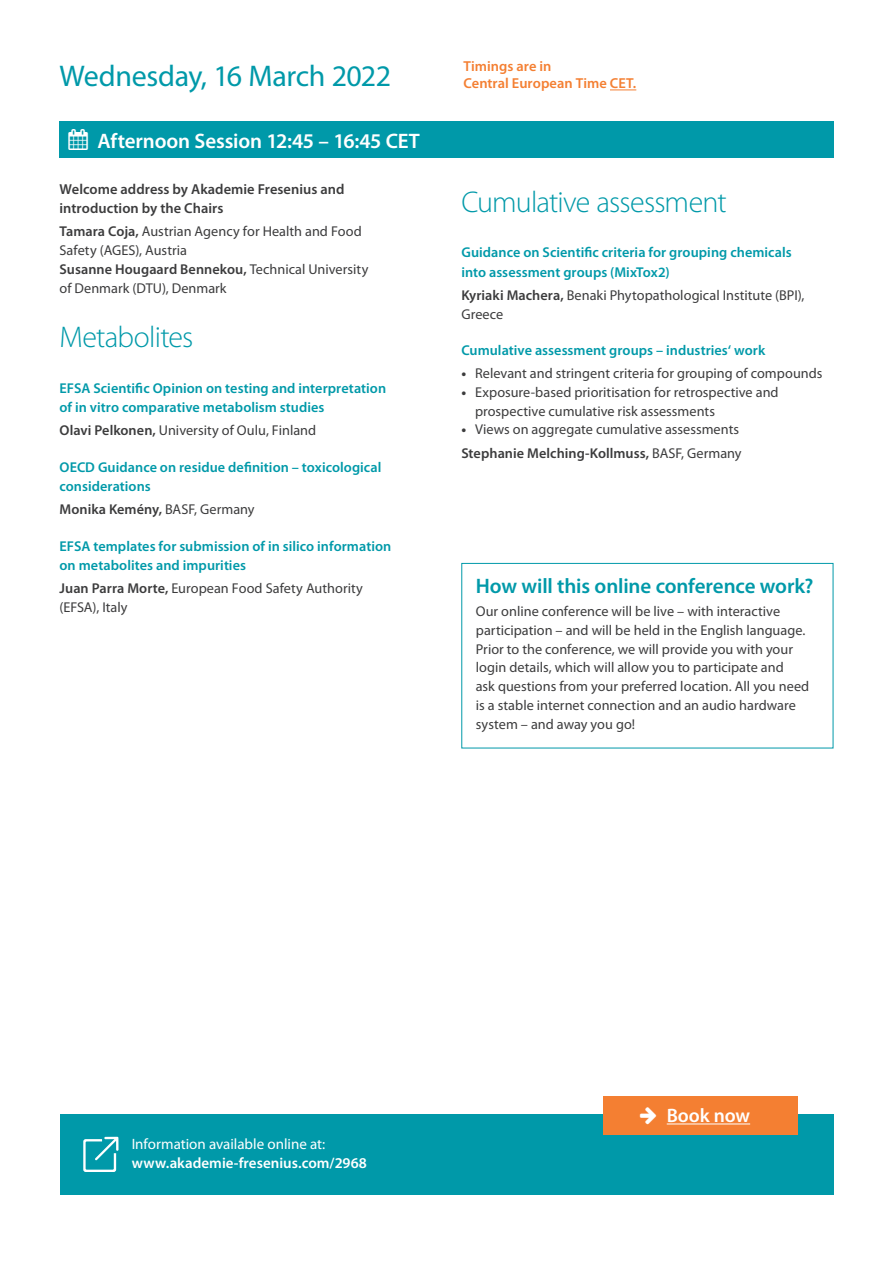
<style>
.page{position:relative;width:893px;height:1263px;background:#fff}
.page>*{position:absolute;margin:0;border:0;box-sizing:border-box;transform-origin:0 0}
.Headlines{font:300 30px "Myriad Pro";letter-spacing:-.025em;color:#0099a9}
.t1{font:30px "Myriad Pro";letter-spacing:-.015em;color:#0099a9}
.Zwischenüberschrifte{font:600 21px "Myriad Pro";letter-spacing:-.01em;color:#0099a9}
.t2{font:600 21px "Myriad Pro";letter-spacing:-.005em;color:#fff}
.t3{font:600 19.5px "Myriad Pro";letter-spacing:-.005em;color:#fff}
.t4{font:600 15px "Myriad Pro";letter-spacing:.005em;color:#fff}
.t5{font:15px "Myriad Pro";color:#fff}
.Vortragstitel{font:600 14.4px/19.2px "Myriad Pro";letter-spacing:.005em;color:#3c3c3d}
.t6{font:600 14.4px/17.4px "Myriad Pro";color:#f47f32}
.Fließtext{font:14.25px/18.8px "Myriad Pro";color:#3c3c3d}
.Vortragstitel-2{font:600 14.25px/19.5px "Myriad Pro";letter-spacing:.005em;color:#0099a9}
.Fließtext-2{font:600 14.25px "Myriad Pro";letter-spacing:.005em;color:#3c3c3d}
.s1{font-weight:600}
.s2{font-weight:400}
.s3{font-weight:700}
</style>
<div class="page">
<div style="left:60px;top:121px;width:401px;height:37px;background:#0099a9"></div>
<svg style="left:610px;top:90px;width:26px;height:1px"></svg>
<div style="left:461px;top:121px;width:372px;height:37px;background:#0099a9"></div>
<div style="left:461px;top:563px;width:372px;height:185px;border:1px solid #0099a9"></div>
<div style="left:60px;top:1115px;width:773px;height:80px;background:#0099a9"></div>
<svg style="left:83px;top:1137px;width:35px;height:35px"></svg>
<div style="left:603px;top:1096px;width:195px;height:38px;background:#f47f32"></div>
<hr style="left:667px;top:1123px;width:83px;height:1px;background:#fff">
<p class="t1" style="left:60px;top:58px;width:333px">Wednesday, 16 March 2022</p>
<p class="t6" style="left:463px;top:57px;width:174px">Timings are in<br>Central European Time CET.</p>
<p class="t2" style="left:69px;top:128px;width:353px">▲ Afternoon Session 12:45 – 16:45 CET</p>
<p class="Vortragstitel" style="left:60px;top:179px;width:286px">Welcome address by Akademie Fresenius and introduction by the Chairs</p>
<p class="Fließtext" style="left:60px;top:222px;width:304px"><span class="s1">Tamara Coja,</span> Austrian Agency for Health and Food<br>Safety (AGES), Austria</p>
<p class="Fließtext" style="left:60px;top:260px;width:310px"><span class="s1">Susanne Hougaard Bennekou,</span> Technical University of Denmark (DTU), Denmark</p>
<p class="Headlines" style="left:60px;top:319px;width:135px">Metabolites</p>
<p class="Vortragstitel-2" style="left:60px;top:378px;width:328px">EFSA Scientific Opinion on testing and interpretation of in vitro comparative metabolism studies</p>
<p class="Fließtext" style="left:60px;top:421px;width:258px"><span class="s1">Olavi Pelkonen,</span> University of Oulu, Finland</p>
<p class="Vortragstitel-2" style="left:60px;top:457px;width:323px">OECD Guidance on residue definition – toxicological considerations</p>
<p class="Fließtext-2" style="left:60px;top:500px;width:197px">Monika Kemény, <span class="s2">BASF, Germany</span></p>
<p class="Vortragstitel-2" style="left:60px;top:536px;width:333px">EFSA templates for submission of in silico information on metabolites and impurities</p>
<p class="Fließtext" style="left:60px;top:579px;width:305px"><span class="s1">Juan Parra Morte,</span> European Food Safety Authority (EFSA), Italy</p>
<p class="Headlines" style="left:461px;top:184px;width:267px">Cumulative assessment</p>
<p class="Vortragstitel-2" style="left:461px;top:243px;width:332px">Guidance on Scientific criteria for grouping chemicals into assessment groups (MixTox2)</p>
<p class="Fließtext" style="left:461px;top:286px;width:344px"><span class="s1">Kyriaki Machera,</span> Benaki Phytopathological Institute (BPI),<br>Greece</p>
<p class="Vortragstitel-2" style="left:461px;top:340px;width:305px">Cumulative assessment groups – industries‘ work</p>
<p class="Fließtext" style="left:461px;top:364px;width:363px"><span class="s3">•</span> Relevant and stringent criteria for grouping of compounds</p>
<p class="Fließtext" style="left:475px;top:383px;width:305px;text-indent:-14px"><span class="s3">•</span> Exposure-based prioritisation for retrospective and prospective cumulative risk assessments</p>
<p class="Fließtext" style="left:461px;top:420px;width:279px"><span class="s3">•</span> Views on aggregate cumulative assessments</p>
<p class="Fließtext-2" style="left:461px;top:444px;width:282px">Stephanie Melching-Kollmuss, <span class="s2">BASF, Germany</span></p>
<p class="Zwischenüberschrifte" style="left:476px;top:573px;width:339px">How will this online conference work?</p>
<p class="Fließtext" style="left:476px;top:602px;width:335px">Our online conference will be live – with interactive participation – and will be held in the English language.<br>Prior to the conference, we will provide you with your login details, which will allow you to participate and<br>ask questions from your preferred location. All you need is a stable internet connection and an audio hardware system – and away you go!</p>
<p class="t5" style="left:132px;top:1134px;width:195px">Information available online at:</p>
<p class="t4" style="left:132px;top:1154px;width:237px">www.akademie-fresenius.com/2968</p>
<p class="t3" style="left:667px;top:1103px;width:85px">Book now</p>
</div>
